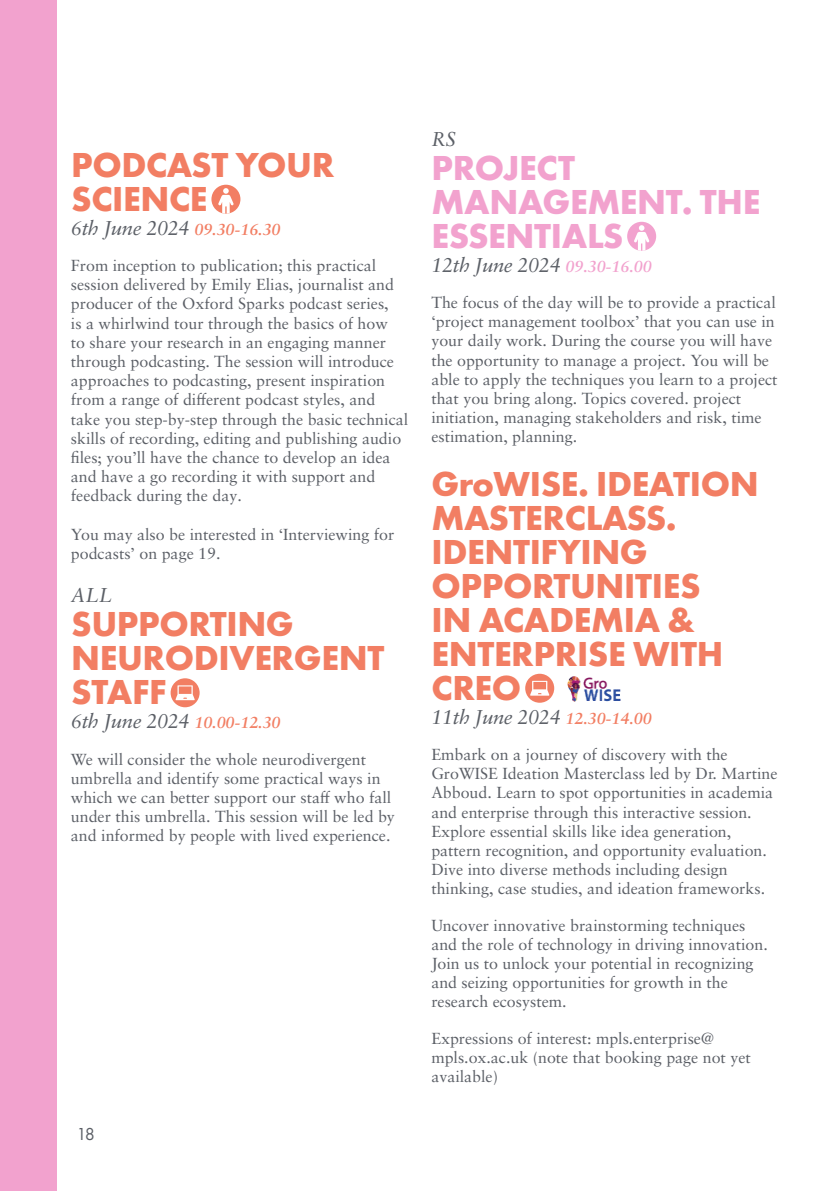
<style>
.page{position:relative;width:840px;height:1191px;background:#fff}
.page>*{position:absolute;margin:0;border:0;box-sizing:border-box;transform-origin:0 0}
.t1{font:700 36px/34px "Futura PT";letter-spacing:-.01em;color:#f27e63}
.t2{font:700 36px/34px "Futura PT";letter-spacing:-.01em;color:#f2a2ce}
.t3{font:italic 20px "Sabon LT Pro";letter-spacing:-.02em;color:#5b5f66}
.t4{font:18px "Futura PT";color:#5b5f66}
.t5{font:16px/19.2px "Sabon LT Pro";color:#5b5f66}
.s1{font-weight:700;font-size:16px;color:#f27e63}
.s2{font-weight:700;font-size:16px;color:#f2a2ce}
</style>
<div class="page">
<div style="left:0;top:0;width:57px;height:1191px;background:#f2a2ce"></div>
<div style="left:211px;top:185px;width:29px;height:29px;background:#f27e63;border-radius:50%"></div>
<svg style="left:218px;top:188px;width:15px;height:26px"></svg>
<div style="left:170px;top:678px;width:29px;height:29px;background:#f27e63;border-radius:50%"></div>
<svg style="left:175px;top:685px;width:19px;height:15px"></svg>
<svg style="left:626px;top:222px;width:29px;height:29px"></svg>
<svg style="left:633px;top:225px;width:16px;height:26px"></svg>
<div style="left:525px;top:674px;width:29px;height:28px;background:#f27e63;border-radius:50%"></div>
<svg style="left:530px;top:681px;width:19px;height:14px"></svg>
<img style="left:567px;top:676px;width:54px;height:25px">
<p class="t1" style="left:71px;top:147px;width:264px">PODCAST YOUR<br>SCIENCE</p>
<p class="t3" style="left:71px;top:215px;width:211px">6th June 2024 <span class="s1">09.30-16.30</span></p>
<p class="t5" style="left:71px;top:255px;width:338px">From inception to publication; this practical session delivered by Emily Elias, journalist and producer of the Oxford Sparks podcast series,<br>is a whirlwind tour through the basics of how<br>to share your research in an engaging manner through podcasting. The session will introduce approaches to podcasting, present inspiration from a range of different podcast styles, and take you step-by-step through the basic technical skills of recording, editing and publishing audio files; you’ll have the chance to develop an idea and have a go recording it with support and feedback during the day.</p>
<p class="t5" style="left:71px;top:524px;width:325px">You may also be interested in ‘Interviewing for podcasts’ on page 19.</p>
<p class="t3" style="left:71px;top:582px;width:43px">ALL</p>
<p class="t1" style="left:71px;top:606px;width:314px">SUPPORTING<br>NEURODIVERGENT<br>STAFF</p>
<p class="t3" style="left:71px;top:708px;width:211px">6th June 2024 <span class="s1">10.00-12.30</span></p>
<p class="t5" style="left:71px;top:749px;width:325px">We will consider the whole neurodivergent umbrella and identify some practical ways in which we can better support our staff who fall under this umbrella. This session will be led by and informed by people with lived experience.</p>
<p class="t4" style="left:77px;top:1122px;width:20px">18</p>
<p class="t3" style="left:431px;top:126px;width:26px">RS</p>
<p class="t2" style="left:431px;top:150px;width:330px">PROJECT<br>MANAGEMENT. THE<br>ESSENTIALS</p>
<p class="t3" style="left:431px;top:252px;width:222px">12th June 2024 <span class="s2">09.30-16.00</span></p>
<p class="t5" style="left:431px;top:292px;width:347px">The focus of the day will be to provide a practical ‘project management toolbox’ that you can use in your daily work. During the course you will have the opportunity to manage a project. You will be able to apply the techniques you learn to a project that you bring along. Topics covered. project initiation, managing stakeholders and risk, time estimation, planning.</p>
<p class="t1" style="left:431px;top:466px;width:328px">GroWISE. IDEATION<br>MASTERCLASS.<br>IDENTIFYING<br>OPPORTUNITIES<br>IN ACADEMIA &amp;<br>ENTERPRISE WITH<br>CREO</p>
<p class="t3" style="left:431px;top:704px;width:222px">11th June 2024 <span class="s1">12.30-14.00</span></p>
<p class="t5" style="left:431px;top:744px;width:347px">Embark on a journey of discovery with the GroWISE Ideation Masterclass led by Dr. Martine Abboud. Learn to spot opportunities in academia and enterprise through this interactive session.<br>Explore essential skills like idea generation, pattern recognition, and opportunity evaluation.<br>Dive into diverse methods including design thinking, case studies, and ideation frameworks.</p>
<p class="t5" style="left:431px;top:915px;width:338px">Uncover innovative brainstorming techniques and the role of technology in driving innovation.<br>Join us to unlock your potential in recognizing and seizing opportunities for growth in the research ecosystem.</p>
<p class="t5" style="left:431px;top:1028px;width:321px">Expressions of interest: mpls.enterprise@ mpls.ox.ac.uk (note that booking page not yet available)</p>
</div>
